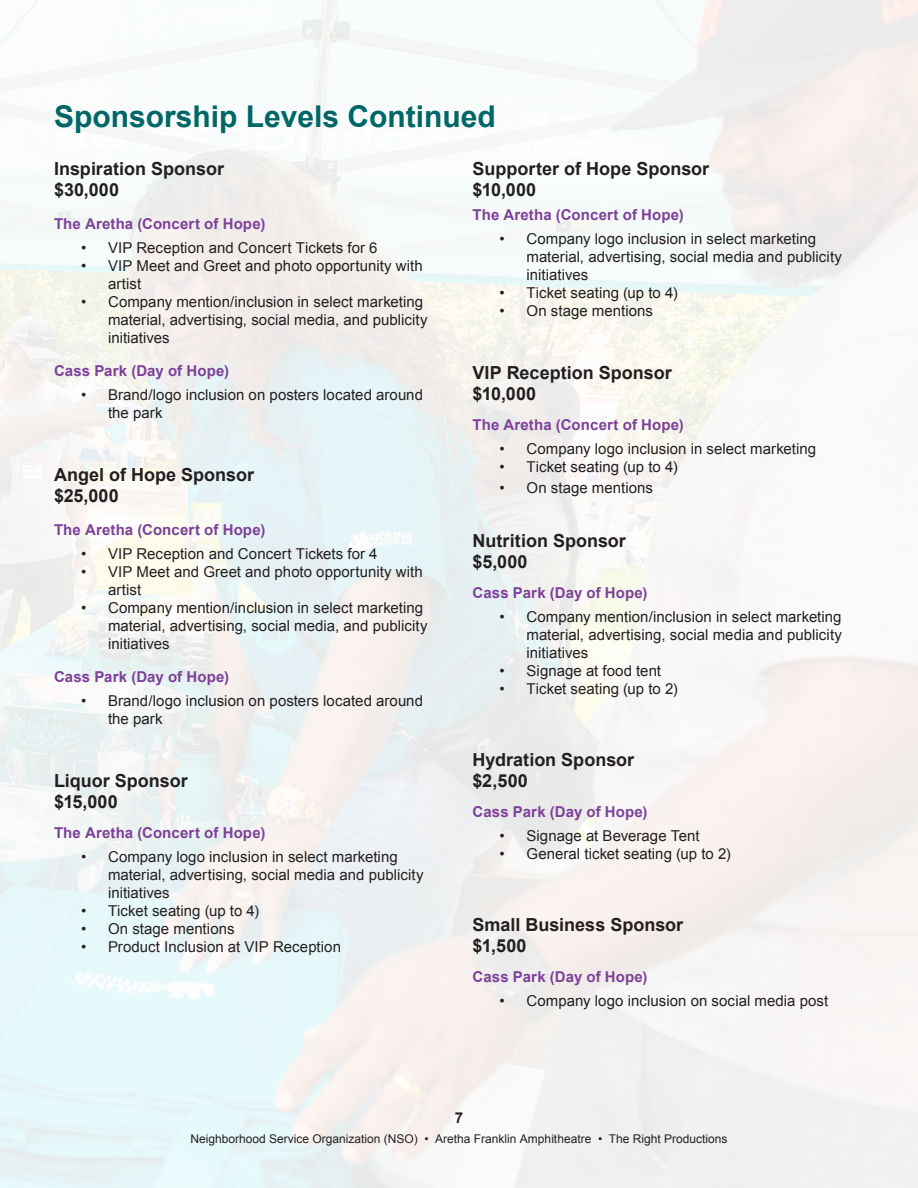
<style>
.page{position:relative;width:918px;height:1188px;background:#fff}
.page>*{position:absolute;margin:0;border:0;box-sizing:border-box;transform-origin:0 0}
.WOH_Photo_Caption{font:700 30px "Arial";color:#066}
.WOH_Paragraph_Titles{font:700 18px/21px "Arial";color:#231f20}
.WOH_Bulleted_List{font:700 18px/21px "Arial";color:#231f20}
.t1{font:15px/18px "Arial";letter-spacing:.005em;color:#231f20}
.WOH_Paragraph_Sub-Titles{font:700 15px "Arial";letter-spacing:.01em;color:#7d4199}
.t2{font:700 15px "Arial";color:#231f20}
.t3{font:12px "Arial";color:#231f20}
</style>
<div class="page">
<p class="WOH_Photo_Caption" style="left:54px;top:97px;width:443px">Sponsorship Levels Continued</p>
<p class="WOH_Bulleted_List" style="left:54px;top:159px;width:172px">Inspiration Sponsor $30,000</p>
<p class="WOH_Paragraph_Sub-Titles" style="left:54px;top:214px;width:213px">The Aretha (Concert of Hope)</p>
<p class="t1" style="left:81px;top:239px;width:298px">• VIP Reception and Concert Tickets for 6</p>
<p class="t1" style="left:108px;top:257px;width:316px;text-indent:-27px">• VIP Meet and Greet and photo opportunity with artist</p>
<p class="t1" style="left:108px;top:293px;width:321px;text-indent:-27px">• Company mention/inclusion in select marketing material, advertising, social media, and publicity initiatives</p>
<p class="WOH_Paragraph_Sub-Titles" style="left:54px;top:361px;width:177px">Cass Park (Day of Hope)</p>
<p class="t1" style="left:108px;top:386px;width:317px;text-indent:-27px">• Brand/logo inclusion on posters located around the park</p>
<p class="WOH_Bulleted_List" style="left:54px;top:465px;width:202px">Angel of Hope Sponsor $25,000</p>
<p class="WOH_Paragraph_Sub-Titles" style="left:54px;top:520px;width:213px">The Aretha (Concert of Hope)</p>
<p class="t1" style="left:81px;top:545px;width:298px">• VIP Reception and Concert Tickets for 4</p>
<p class="t1" style="left:108px;top:563px;width:316px;text-indent:-27px">• VIP Meet and Greet and photo opportunity with artist</p>
<p class="t1" style="left:108px;top:599px;width:321px;text-indent:-27px">• Company mention/inclusion in select marketing material, advertising, social media, and publicity initiatives</p>
<p class="WOH_Paragraph_Sub-Titles" style="left:54px;top:667px;width:177px">Cass Park (Day of Hope)</p>
<p class="t1" style="left:108px;top:692px;width:317px;text-indent:-27px">• Brand/logo inclusion on posters located around the park</p>
<p class="WOH_Paragraph_Titles" style="left:54px;top:771px;width:135px">Liquor Sponsor $15,000</p>
<p class="WOH_Paragraph_Sub-Titles" style="left:54px;top:823px;width:213px">The Aretha (Concert of Hope)</p>
<p class="t1" style="left:108px;top:848px;width:317px;text-indent:-27px">• Company logo inclusion in select marketing material, advertising, social media and publicity initiatives</p>
<p class="t1" style="left:81px;top:902px;width:180px">• Ticket seating (up to 4)</p>
<p class="t1" style="left:81px;top:920px;width:155px">• On stage mentions</p>
<p class="t1" style="left:81px;top:938px;width:262px">• Product Inclusion at VIP Reception</p>
<p class="WOH_Paragraph_Titles" style="left:472px;top:159px;width:238px">Supporter of Hope Sponsor $10,000</p>
<p class="WOH_Paragraph_Sub-Titles" style="left:472px;top:205px;width:213px">The Aretha (Concert of Hope)</p>
<p class="t1" style="left:526px;top:230px;width:317px;text-indent:-27px">• Company logo inclusion in select marketing material, advertising, social media and publicity initiatives</p>
<p class="t1" style="left:500px;top:284px;width:180px">• Ticket seating (up to 4)</p>
<p class="t1" style="left:500px;top:302px;width:155px">• On stage mentions</p>
<p class="WOH_Paragraph_Titles" style="left:472px;top:363px;width:201px">VIP Reception Sponsor $10,000</p>
<p class="WOH_Paragraph_Sub-Titles" style="left:472px;top:415px;width:213px">The Aretha (Concert of Hope)</p>
<p class="t1" style="left:500px;top:440px;width:318px">• Company logo inclusion in select marketing</p>
<p class="t1" style="left:500px;top:458px;width:180px">• Ticket seating (up to 4)</p>
<p class="t1" style="left:500px;top:479px;width:155px">• On stage mentions</p>
<p class="WOH_Paragraph_Titles" style="left:472px;top:531px;width:155px">Nutrition Sponsor $5,000</p>
<p class="WOH_Paragraph_Sub-Titles" style="left:472px;top:583px;width:177px">Cass Park (Day of Hope)</p>
<p class="t1" style="left:526px;top:608px;width:317px;text-align:justify;text-indent:-27px">• Company mention/inclusion in select marketing material, advertising, social media and publicity initiatives</p>
<p class="t1" style="left:500px;top:662px;width:163px">• Signage at food tent</p>
<p class="t1" style="left:500px;top:680px;width:180px">• Ticket seating (up to 2)</p>
<p class="WOH_Paragraph_Titles" style="left:472px;top:750px;width:163px">Hydration Sponsor $2,500</p>
<p class="WOH_Paragraph_Sub-Titles" style="left:472px;top:802px;width:177px">Cass Park (Day of Hope)</p>
<p class="t1" style="left:500px;top:827px;width:202px">• Signage at Beverage Tent</p>
<p class="t1" style="left:500px;top:845px;width:233px">• General ticket seating (up to 2)</p>
<p class="WOH_Paragraph_Titles" style="left:472px;top:915px;width:212px">Small Business Sponsor $1,500</p>
<p class="WOH_Paragraph_Sub-Titles" style="left:472px;top:967px;width:177px">Cass Park (Day of Hope)</p>
<p class="t1" style="left:500px;top:992px;width:330px">• Company logo inclusion on social media post</p>
<p class="t2" style="left:455px;top:1108px;width:10px">7</p>
<p class="t3" style="left:190px;top:1131px;width:539px">Neighborhood Service Organization (NSO) • Aretha Franklin Amphitheatre • The Right Productions</p>
</div>
